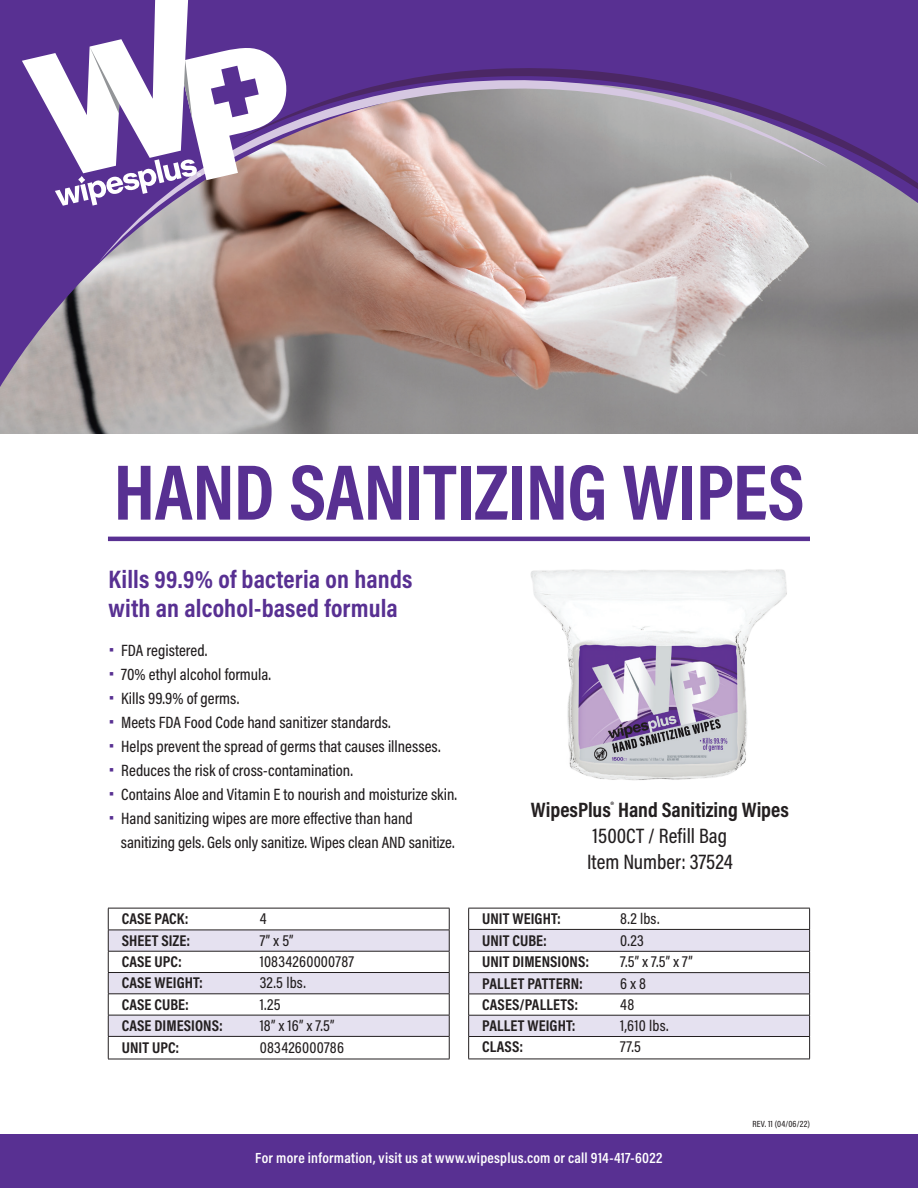
<style>
.page{position:relative;width:918px;height:1188px;background:#fff}
.page>*{position:absolute;margin:0;border:0;box-sizing:border-box;transform-origin:0 0}
.t1{font:700 79.5px "Acumin Pro Cond";letter-spacing:-.01em;color:#583092}
.t2{font:700 25.5px/28.5px "Acumin Pro Cond";letter-spacing:.005em;color:#583092}
.t3{font:500 21px "Acumin Pro Cond";color:#231f20}
.t4{font:700 21px "Acumin Pro Cond";color:#231f20}
.t5{font:500 16.5px/24px "Acumin Pro Cond";color:#231f20}
.Paragraph_Style_1{font:700 15.75px "Acumin Pro Cond";letter-spacing:.005em;color:#231f20}
.Paragraph_Style_1-2{font:500 15.75px "Acumin Pro Cond";letter-spacing:.015em;color:#231f20}
.t6{font:600 14.85px "Acumin Pro Cond";letter-spacing:.015em;color:#fff}
.t7{font:500 9px "Acumin Pro Cond";letter-spacing:.025em;color:#231f20}
.s1{font-family:"Acumin Pro";color:#583092}
</style>
<div class="page">
<img style="left:0;top:410px;width:918px;height:23px">
<svg style="left:0;top:0;width:918px;height:410px;background:#998796"></svg>
<svg style="left:828px;top:24px;width:90px;height:174px;background:#624092"></svg>
<svg style="left:99px;top:21px;width:729px;height:241px;background:#9c859f"></svg>
<svg style="left:22px;top:0;width:266px;height:180px"></svg>
<svg style="left:90px;top:47px;width:29px;height:66px"></svg>
<svg style="left:184px;top:60px;width:8px;height:60px"></svg>
<svg style="left:55px;top:159px;width:146px;height:47px"></svg>
<hr style="left:108px;top:537px;width:702px;height:4px;background:#583092">
<svg style="left:108px;top:908px;width:342px;height:151px"></svg>
<hr style="left:108px;top:1059px;width:342px;height:1px;background:#231f20">
<svg style="left:468px;top:908px;width:342px;height:151px"></svg>
<hr style="left:468px;top:1059px;width:342px;height:1px;background:#231f20">
<div style="left:0;top:1134px;width:918px;height:54px;background:#583092"></div>
<div style="left:489px;top:554px;width:342px;height:260px;background:#231f20;opacity:.15"></div>
<p class="t1" style="left:113px;top:440px;width:693px">HAND SANITIZING WIPES</p>
<p class="t2" style="left:109px;top:565px;width:305px">Kills 99.9% of bacteria on hands with an alcohol-based formula</p>
<p class="t5" style="left:109px;top:638px;width:100px"><span class="s1">•</span> FDA registered.</p>
<p class="t5" style="left:109px;top:662px;width:164px"><span class="s1">•</span> 70% ethyl alcohol formula.</p>
<p class="t5" style="left:109px;top:686px;width:132px"><span class="s1">•</span> Kills 99.9% of germs.</p>
<p class="t5" style="left:109px;top:710px;width:284px"><span class="s1">•</span> Meets FDA Food Code hand sanitizer standards.</p>
<p class="t5" style="left:109px;top:734px;width:334px"><span class="s1">•</span> Helps prevent the spread of germs that causes illnesses.</p>
<p class="t5" style="left:109px;top:758px;width:246px"><span class="s1">•</span> Reduces the risk of cross-contamination.</p>
<p class="t5" style="left:109px;top:782px;width:350px"><span class="s1">•</span> Contains Aloe and Vitamin E to nourish and moisturize skin.</p>
<p class="t5" style="left:121px;top:806px;width:335px;text-indent:-12px"><span class="s1">•</span> Hand sanitizing wipes are more effective than hand sanitizing gels. Gels only sanitize. Wipes clean AND sanitize.</p>
<p class="Paragraph_Style_1" style="left:122px;top:908px;width:68px">CASE PACK:</p>
<p class="Paragraph_Style_1-2" style="left:260px;top:909px;width:8px">4</p>
<p class="Paragraph_Style_1" style="left:122px;top:930px;width:70px">SHEET SIZE:</p>
<p class="Paragraph_Style_1-2" style="left:260px;top:930px;width:35px">7” x 5”</p>
<p class="Paragraph_Style_1" style="left:122px;top:951px;width:62px">CASE UPC:</p>
<p class="Paragraph_Style_1-2" style="left:260px;top:951px;width:96px">10834260000787</p>
<p class="Paragraph_Style_1" style="left:122px;top:973px;width:83px">CASE WEIGHT:</p>
<p class="Paragraph_Style_1-2" style="left:260px;top:973px;width:48px">32.5 lbs.</p>
<p class="Paragraph_Style_1" style="left:122px;top:994px;width:69px">CASE CUBE:</p>
<p class="Paragraph_Style_1-2" style="left:260px;top:994px;width:23px">1.25</p>
<p class="Paragraph_Style_1" style="left:122px;top:1015px;width:103px">CASE DIMESIONS:</p>
<p class="Paragraph_Style_1-2" style="left:260px;top:1015px;width:76px">18” x 16” x 7.5”</p>
<p class="Paragraph_Style_1" style="left:122px;top:1037px;width:59px">UNIT UPC:</p>
<p class="Paragraph_Style_1-2" style="left:260px;top:1037px;width:86px">083426000786</p>
<p class="t4" style="left:531px;top:796px;width:259px">WipesPlus<sup>®</sup> Hand Sanitizing Wipes</p>
<p class="t3" style="left:593px;top:823px;width:136px">1500CT / Refill Bag</p>
<p class="t3" style="left:587px;top:849px;width:147px">Item Number: 37524</p>
<p class="Paragraph_Style_1" style="left:482px;top:908px;width:80px">UNIT WEIGHT:</p>
<p class="Paragraph_Style_1-2" style="left:620px;top:908px;width:41px">8.2 lbs.</p>
<p class="Paragraph_Style_1" style="left:482px;top:930px;width:66px">UNIT CUBE:</p>
<p class="Paragraph_Style_1-2" style="left:620px;top:930px;width:25px">0.23</p>
<p class="Paragraph_Style_1" style="left:482px;top:951px;width:108px">UNIT DIMENSIONS:</p>
<p class="Paragraph_Style_1-2" style="left:620px;top:952px;width:74px">7.5” x 7.5” x 7”</p>
<p class="Paragraph_Style_1" style="left:482px;top:973px;width:102px">PALLET PATTERN:</p>
<p class="Paragraph_Style_1-2" style="left:620px;top:973px;width:27px">6 x 8</p>
<p class="Paragraph_Style_1" style="left:482px;top:994px;width:98px">CASES/PALLETS:</p>
<p class="Paragraph_Style_1-2" style="left:620px;top:994px;width:16px">48</p>
<p class="Paragraph_Style_1" style="left:482px;top:1015px;width:95px">PALLET WEIGHT:</p>
<p class="Paragraph_Style_1-2" style="left:620px;top:1015px;width:50px">1,610 lbs.</p>
<p class="Paragraph_Style_1" style="left:482px;top:1037px;width:43px">CLASS:</p>
<p class="Paragraph_Style_1-2" style="left:620px;top:1037px;width:22px">77.5</p>
<p class="t7" style="left:752px;top:1118px;width:59px">REV. 11 (04/06/22)</p>
<p class="t6" style="left:255px;top:1148px;width:409px">For more information, visit us at www.wipesplus.com or call 914-417-6022</p>
</div>
